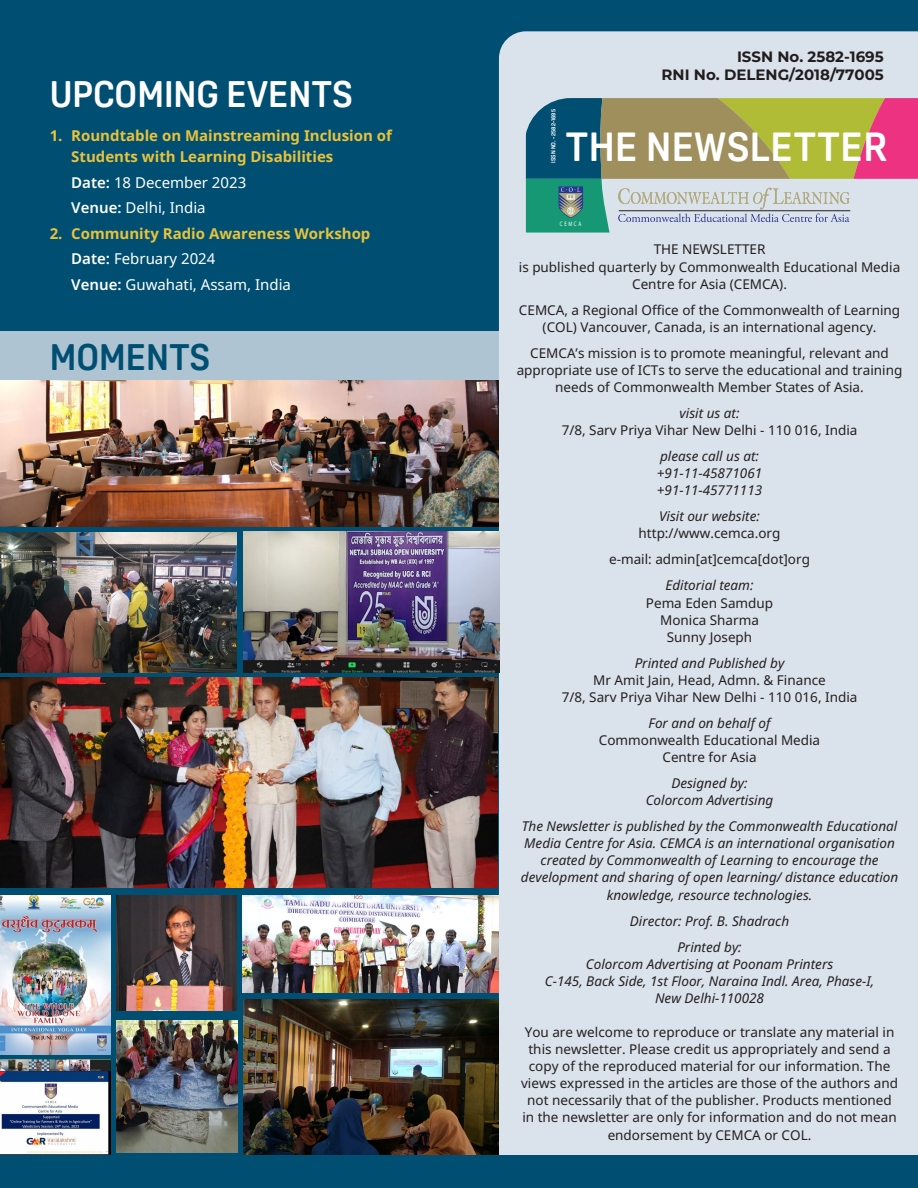
<style>
.page{position:relative;width:918px;height:1188px;background:#004f72}
.page>*{position:absolute;margin:0;border:0;box-sizing:border-box;transform-origin:0 0}
.t1{font:700 39.6px "Oscine Trial";letter-spacing:.01em;color:#fff}
.t2{font:700 36px "Oscine Trial";color:#fff}
.t3{font:700 36px "Oscine Trial";color:#004f72}
.t4{font:700 15px/25.5px "Noto Sans";color:#e8c33a}
.t5{font:700 15px/18px "Montserrat";color:#211d1e;text-align:right}
.t6{font:15px/25.5px "Noto Sans";color:#fff}
.t7{font:13.5px/17.1px "Noto Sans";color:#231f20;text-align:center}
.t8{font:italic 13.5px/17.1px "Noto Sans";color:#231f20;text-align:center}
.t9{font:6.45px "Garamond Premr Pro";letter-spacing:.335em;color:#fff;scale:.76 1}
.t10{font:700 5.85px "Oscine Trial";color:#fff}
.s1{font-weight:600}
.s2{font-weight:600;color:#fff}
.s3{font-weight:400;color:#fff}
</style>
<div class="page">
<div style="left:0;top:332px;width:499px;height:49px;background:#aec4d2"></div>
<div style="left:499px;top:31px;width:419px;height:1124px;background:#dae2eb"></div>
<svg style="left:526px;top:98px;width:392px;height:135px;background:#9da189"></svg>
<img style="left:0;top:532px;width:236px;height:140px">
<img style="left:0;top:381px;width:499px;height:146px">
<img style="left:0;top:677px;width:497px;height:211px">
<img style="left:243px;top:895px;width:256px;height:97px">
<img style="left:0;top:1060px;width:111px;height:95px">
<img style="left:117px;top:895px;width:119px;height:115px">
<img style="left:117px;top:1020px;width:120px;height:132px">
<img style="left:243px;top:1000px;width:256px;height:154px">
<img style="left:243px;top:532px;width:257px;height:140px">
<img style="left:0;top:895px;width:110px;height:160px">
<h2 class="t2" style="left:50px;top:74px;width:305px">UPCOMING EVENTS</h2>
<p class="t4" style="left:71px;top:125px;width:322px;line-height:21px;text-indent:-22px">1. Roundtable on Mainstreaming Inclusion of<br>Students with Learning Disabilities</p>
<p class="t6" style="left:71px;top:170px;width:177px"><span class="s1">Date:</span> 18 December 2023<br><span class="s1">Venue:</span> Delhi, India</p>
<p class="t4" style="left:71px;top:221px;width:301px;text-indent:-22px">2. Community Radio Awareness Workshop<br><span class="s2">Date:</span> <span class="s3">February 2024<br></span><span class="s2">Venue:</span> <span class="s3">Guwahati, Assam, India</span></p>
<h2 class="t3" style="left:50px;top:337px;width:162px">MOMENTS</h2>
<p class="t5" style="left:662px;top:47px;width:224px">ISSN No. 2582-1695<br>RNI No. DELENG/2018/77005</p>
<p class="t10" style="left:550px;top:163px;width:55px;rotate:-90deg">ISSN NO. - 2582-1695</p>
<h1 class="t1" style="left:565px;top:125px;width:324px">THE NEWSLETTER</h1>
<p class="t9" style="left:560px;top:220px;width:30px">CEMCA</p>
<p class="t7" style="left:519px;top:241px;width:383px">THE NEWSLETTER<br>is published quarterly by Commonwealth Educational Media<br>Centre for Asia (CEMCA).</p>
<p class="t7" style="left:519px;top:301px;width:383px">CEMCA, a Regional Office of the Commonwealth of Learning (COL) Vancouver, Canada, is an international agency.</p>
<p class="t7" style="left:517px;top:345px;width:387px">CEMCA’s mission is to promote meaningful, relevant and appropriate use of ICTs to serve the educational and training needs of Commonwealth Member States of Asia.</p>
<p class="t8" style="left:680px;top:405px;width:61px">visit us at:</p>
<p class="t7" style="left:562px;top:422px;width:297px">7/8, Sarv Priya Vihar New Delhi - 110 016, India</p>
<p class="t8" style="left:657px;top:448px;width:107px;text-align:left">please call us at: +91-11-45871061 +91-11-45771113</p>
<p class="t8" style="left:659px;top:508px;width:102px">Visit our website:</p>
<p class="t7" style="left:609px;top:521px;width:202px;line-height:26.1px">http://www.cemca.org<br>e-mail: admin[at]cemca[dot]org</p>
<p class="t8" style="left:666px;top:577px;width:89px">Editorial team:</p>
<p class="t7" style="left:646px;top:594px;width:129px">Pema Eden Samdup<br>Monica Sharma<br>Sunny Joseph</p>
<p class="t8" style="left:635px;top:655px;width:151px">Printed and Published by</p>
<p class="t7" style="left:562px;top:672px;width:297px">Mr Amit Jain, Head, Admn. &amp; Finance<br>7/8, Sarv Priya Vihar New Delhi - 110 016, India</p>
<p class="t8" style="left:649px;top:715px;width:123px">For and on behalf of</p>
<p class="t7" style="left:599px;top:732px;width:223px">Commonwealth Educational Media<br>Centre for Asia</p>
<p class="t8" style="left:646px;top:775px;width:129px">Designed by:<br>Colorcom Advertising</p>
<p class="t8" style="left:521px;top:818px;width:379px">The Newsletter is published by the Commonwealth Educational Media Centre for Asia. CEMCA is an international organisation created by Commonwealth of Learning to encourage the development and sharing of open learning/ distance education knowledge, resource technologies.</p>
<p class="t8" style="left:630px;top:908px;width:161px;line-height:26.1px">Director: Prof. B. Shadrach<br>Printed by:</p>
<p class="t8" style="left:545px;top:955px;width:331px">Colorcom Advertising at Poonam Printers<br>C-145, Back Side, 1st Floor, Naraina Indl. Area, Phase-I,<br>New Delhi-110028</p>
<p class="t7" style="left:521px;top:1024px;width:378px">You are welcome to reproduce or translate any material in this newsletter. Please credit us appropriately and send a copy of the reproduced material for our information. The views expressed in the articles are those of the authors and not necessarily that of the publisher. Products mentioned in the newsletter are only for information and do not mean endorsement by CEMCA or COL.</p>
</div>
